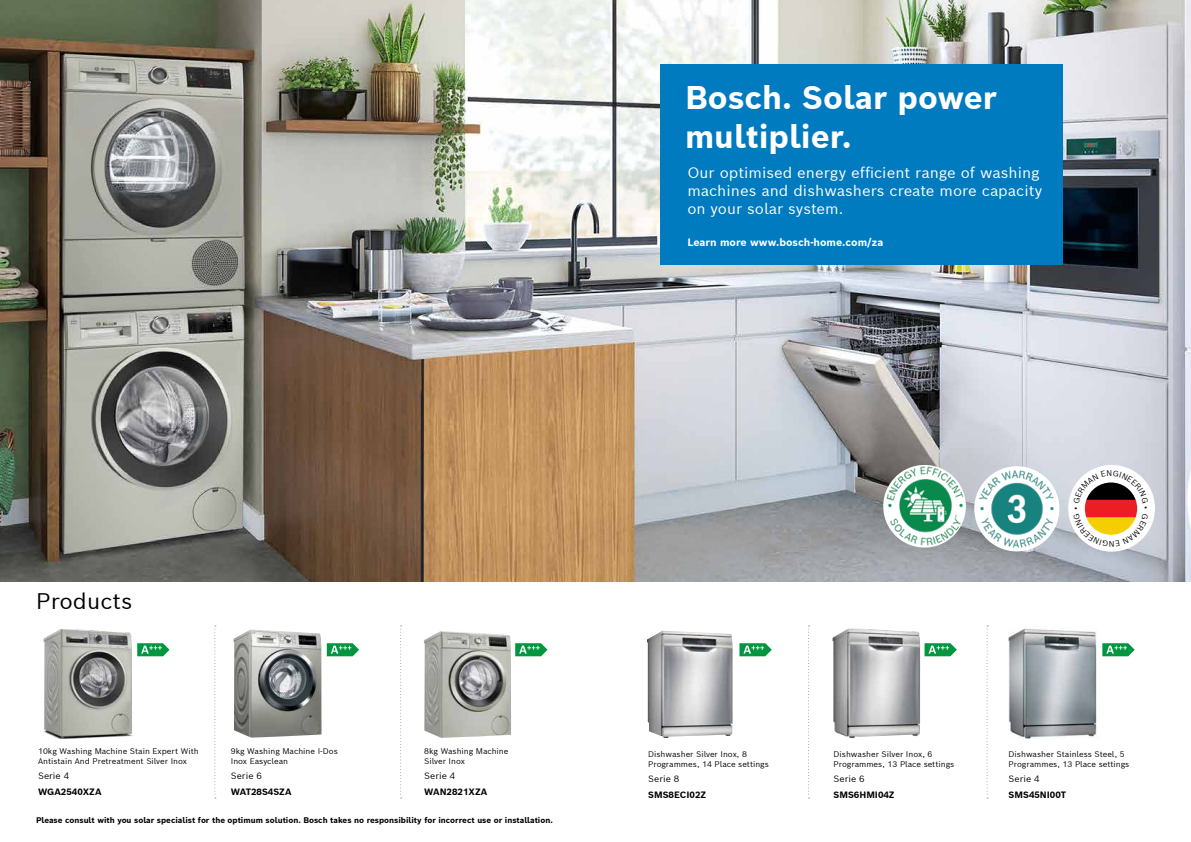
<style>
.page{position:relative;width:1191px;height:842px;background:#fff}
.page>*{position:absolute;margin:0;border:0;box-sizing:border-box;transform-origin:0 0}
.t1{font:700 32px/38.4px "Bosch Sans";color:#fff}
.t2{font:22px "Bosch Sans";color:#000}
.t3{font:14.9px/18.3px "Bosch Sans";letter-spacing:.005em;color:#fff}
.t4{font:700 10.4px "Bosch Sans";color:#fff}
.t5{font:700 9px "Bosch Sans";color:#000}
.t6{font:9px "Bosch Sans";color:#000}
.t7{font:8px/9.6px "Bosch Sans";color:#000}
.t8{font:700 8px "Bosch Sans";color:#000}
</style>
<div class="page">
<img style="left:0;top:0;width:1191px;height:581px">
<div style="left:1068px;top:465px;width:87px;height:87px;background:#fff;border-radius:50%"></div>
<div style="left:660px;top:64px;width:403px;height:201px;background:#007bc0"></div>
<svg style="left:214px;top:625px;width:2px;height:173px"></svg>
<svg style="left:400px;top:625px;width:2px;height:173px"></svg>
<svg style="left:808px;top:625px;width:1px;height:173px"></svg>
<svg style="left:986px;top:625px;width:2px;height:173px"></svg>
<img style="left:43px;top:629px;width:98px;height:110px">
<img style="left:233px;top:629px;width:89px;height:109px">
<img style="left:424px;top:631px;width:87px;height:107px">
<img style="left:1008px;top:628px;width:89px;height:111px">
<img style="left:647px;top:631px;width:85px;height:107px">
<img style="left:832px;top:628px;width:89px;height:111px">
<img style="left:974px;top:466px;width:85px;height:85px;border-radius:43px">
<img style="left:884px;top:465px;width:82px;height:81px">
<svg style="left:137px;top:643px;width:32px;height:13px"></svg>
<svg style="left:327px;top:643px;width:32px;height:13px"></svg>
<svg style="left:515px;top:643px;width:32px;height:13px"></svg>
<svg style="left:739px;top:643px;width:32px;height:13px"></svg>
<svg style="left:924px;top:643px;width:32px;height:13px"></svg>
<svg style="left:1102px;top:643px;width:32px;height:13px"></svg>
<svg style="left:1073px;top:470px;width:75px;height:76px"></svg>
<h1 class="t1" style="left:685px;top:78px;width:313px">Bosch. Solar power multiplier.</h1>
<h3 class="t3" style="left:687px;top:163px;width:356px">Our optimised energy efficient range of washing machines and dishwashers create more capacity on your solar system.</h3>
<h3 class="t4" style="left:687px;top:235px;width:197px">Learn more www.bosch-home.com/za</h3>
<h2 class="t2" style="left:36px;top:586px;width:98px">Products</h2>
<p class="t7" style="left:38px;top:746px;width:162px">10kg Washing Machine Stain Expert With<br>Antistain And Pretreatment Silver Inox</p>
<p class="t6" style="left:38px;top:770px;width:33px">Serie 4</p>
<p class="t5" style="left:38px;top:786px;width:65px">WGA2540XZA</p>
<p class="t7" style="left:231px;top:746px;width:108px">9kg Washing Machine I-Dos<br>Inox Easyclean</p>
<p class="t6" style="left:231px;top:770px;width:33px">Serie 6</p>
<p class="t5" style="left:231px;top:786px;width:62px">WAT28S4SZA</p>
<p class="t7" style="left:424px;top:746px;width:86px">8kg Washing Machine<br>Silver Inox</p>
<p class="t6" style="left:424px;top:770px;width:33px">Serie 4</p>
<p class="t5" style="left:424px;top:786px;width:65px">WAN2821XZA</p>
<p class="t8" style="left:36px;top:815px;width:518px">Please consult with you solar specialist for the optimum solution. Bosch takes no responsibility for incorrect use or installation.</p>
<p class="t7" style="left:648px;top:749px;width:122px">Dishwasher Silver Inox, 8<br>Programmes, 14 Place settings</p>
<p class="t6" style="left:648px;top:773px;width:33px">Serie 8</p>
<p class="t5" style="left:648px;top:789px;width:60px">SMS8ECI02Z</p>
<p class="t7" style="left:833px;top:749px;width:122px">Dishwasher Silver Inox, 6<br>Programmes, 13 Place settings</p>
<p class="t6" style="left:833px;top:773px;width:33px">Serie 6</p>
<p class="t5" style="left:833px;top:789px;width:63px">SMS6HMI04Z</p>
<p class="t7" style="left:1008px;top:749px;width:122px">Dishwasher Stainless Steel, 5<br>Programmes, 13 Place settings</p>
<p class="t6" style="left:1008px;top:773px;width:33px">Serie 4</p>
<p class="t5" style="left:1008px;top:789px;width:59px">SMS45NI00T</p>
</div>
